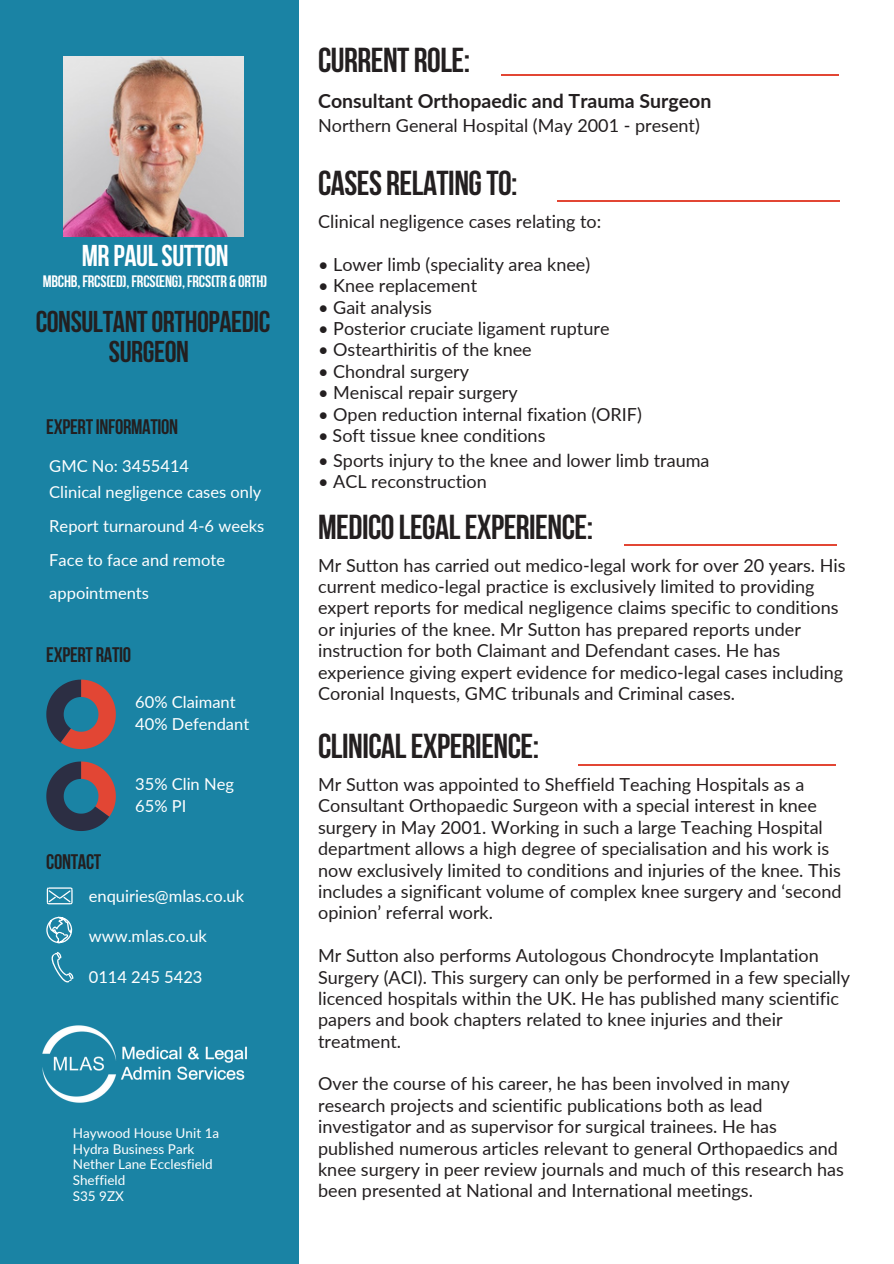
<style>
.page{position:relative;width:894px;height:1264px;background:#fff}
.page>*{position:absolute;margin:0;border:0;box-sizing:border-box;transform-origin:0 0}
.t1{font:700 34.5px "Bebas Neue";letter-spacing:-.015em;color:#231f20}
.t2{font:700 30px "Bebas Neue";letter-spacing:-.015em;color:#231f20}
.t3{font:700 30px "Bebas Neue";letter-spacing:-.015em;color:#fff}
.t4{font:700 21px "Bebas Neue";letter-spacing:-.015em;color:#231f20}
.t5{font:700 19.5px "Lato";color:#231f20}
.t6{font:18px/21.5px "Lato";color:#231f20}
.t7{font:16.5px/22.5px "Lato";color:#fff}
.t8{font:700 16.5px "Bebas Neue";letter-spacing:-.015em;color:#fff}
.t9{font:13.5px/15.8px "Lato";color:#fff}
</style>
<div class="page">
<hr style="left:501px;top:75px;width:337px;height:1px;background:#e24634">
<hr style="left:557px;top:201px;width:282px;height:1px;background:#e24634">
<hr style="left:624px;top:543px;width:213px;height:2px;background:#e24634">
<div style="left:0;top:0;width:298px;height:1263px;background:#1a83a4"></div>
<img style="left:63px;top:56px;width:180px;height:180px">
<hr style="left:578px;top:764px;width:257px;height:2px;background:#e24634">
<svg style="left:46px;top:887px;width:27px;height:56px"></svg>
<img style="left:42px;top:1025px;width:205px;height:78px">
<svg style="left:46px;top:679px;width:70px;height:70px"></svg>
<svg style="left:46px;top:761px;width:70px;height:70px"></svg>
<p class="t3" style="left:82px;top:243px;width:148px">MR PAULSUTTON</p>
<p class="t8" style="left:43px;top:275px;width:226px">MBCHB,FRCS(ED),FRCS(ENG),FRCS(TR &amp; ORTH)</p>
<p class="t2" style="left:36px;top:310px;width:236px">CONSULTANTORTHOPAEDIC</p>
<p class="t2" style="left:109px;top:340px;width:81px">SURGEON</p>
<h4 class="t4" style="left:46px;top:418px;width:133px">EXPERTINFORMATION</h4>
<h4 class="t7" style="left:49px;top:453px;width:214px;line-height:25.8px">GMC No: 3455414<br>Clinical negligence cases only</h4>
<h4 class="t7" style="left:49px;top:508px;width:216px;line-height:33.8px">Report turnaround 4-6 weeks<br>Face to face and remote appointments</h4>
<h4 class="t4" style="left:46px;top:646px;width:86px">EXPERT RATIO</h4>
<h4 class="t7" style="left:135px;top:690px;width:116px">60% Claimant<br>40% Defendant</h4>
<p class="t4" style="left:46px;top:853px;width:57px">CONTACT</p>
<h4 class="t7" style="left:135px;top:772px;width:100px">35% Clin Neg<br>65% PI</h4>
<h4 class="t7" style="left:89px;top:884px;width:157px">enquiries@mlas.co.uk</h4>
<h4 class="t7" style="left:89px;top:924px;width:120px">www.mlas.co.uk</h4>
<h4 class="t7" style="left:89px;top:965px;width:115px">0114 245 5423</h4>
<h4 class="t9" style="left:73px;top:1124px;width:148px">Haywood House Unit 1a<br>Hydra Business Park<br>Nether Lane Ecclesfield<br>Sheffield</h4>
<h4 class="t9" style="left:73px;top:1187px;width:53px">S35 9ZX</h4>
<h3 class="t1" style="left:318px;top:46px;width:153px">CURRENT ROLE:</h3>
<h3 class="t5" style="left:318px;top:88px;width:394px">Consultant Orthopaedic and Trauma Surgeon</h3>
<h3 class="t6" style="left:318px;top:115px;width:383px">Northern General Hospital (May 2001 - present)</h3>
<h1 class="t1" style="left:318px;top:170px;width:201px">CASES RELATINGTO:</h1>
<h1 class="t6" style="left:318px;top:210px;width:284px">Clinical negligence cases relating to:</h1>
<h2 class="t6" style="left:318px;top:253px;width:273px">• Lower limb (speciality area knee)</h2>
<h2 class="t6" style="left:318px;top:274px;width:160px">• Knee replacement</h2>
<h2 class="t6" style="left:318px;top:296px;width:115px">• Gait analysis</h2>
<h2 class="t6" style="left:318px;top:317px;width:293px">• Posterior cruciate ligament rupture</h2>
<h2 class="t6" style="left:318px;top:339px;width:215px">• Ostearthiritis of the knee</h2>
<h2 class="t6" style="left:318px;top:360px;width:152px">• Chondral surgery</h2>
<h2 class="t6" style="left:318px;top:381px;width:201px">• Meniscal repair surgery</h2>
<h2 class="t6" style="left:318px;top:403px;width:325px">• Open reduction internal fixation (ORIF)</h2>
<h2 class="t6" style="left:318px;top:424px;width:229px">• Soft tissue knee conditions</h2>
<h4 class="t6" style="left:318px;top:449px;width:393px">• Sports injury to the knee and lower limb trauma</h4>
<h4 class="t6" style="left:318px;top:470px;width:170px">• ACL reconstruction</h4>
<h4 class="t1" style="left:318px;top:513px;width:276px">MEDIC0LEGALEXPERIENCE:</h4>
<h4 class="t6" style="left:318px;top:554px;width:529px">Mr Sutton has carried out medico-legal work for over 20 years. His current medico-legal practice is exclusively limited to providing expert reports for medical negligence claims specific to conditions or injuries of the knee. Mr Sutton has prepared reports under instruction for both Claimant and Defendant cases. He has experience giving expert evidence for medico-legal cases including Coronial Inquests, GMC tribunals and Criminal cases.</h4>
<h4 class="t1" style="left:318px;top:732px;width:222px">CLINICALEXPERIENCE:</h4>
<h4 class="t6" style="left:318px;top:773px;width:524px">Mr Sutton was appointed to Sheffield Teaching Hospitals as a Consultant Orthopaedic Surgeon with a special interest in knee surgery in May 2001. Working in such a large Teaching Hospital department allows a high degree of specialisation and his work is now exclusively limited to conditions and injuries of the knee. This includes a significant volume of complex knee surgery and ‘second opinion’ referral work.</h4>
<h2 class="t6" style="left:318px;top:944px;width:533px">Mr Sutton also performs Autologous Chondrocyte Implantation Surgery (ACI). This surgery can only be performed in a few specially licenced hospitals within the UK. He has published many scientific papers and book chapters related to knee injuries and their treatment.</h2>
<h4 class="t6" style="left:318px;top:1072px;width:527px">Over the course of his career, he has been involved in many research projects and scientific publications both as lead investigator and as supervisor for surgical trainees. He has published numerous articles relevant to general Orthopaedics and knee surgery in peer review journals and much of this research has been presented at National and International meetings.</h4>
</div>
